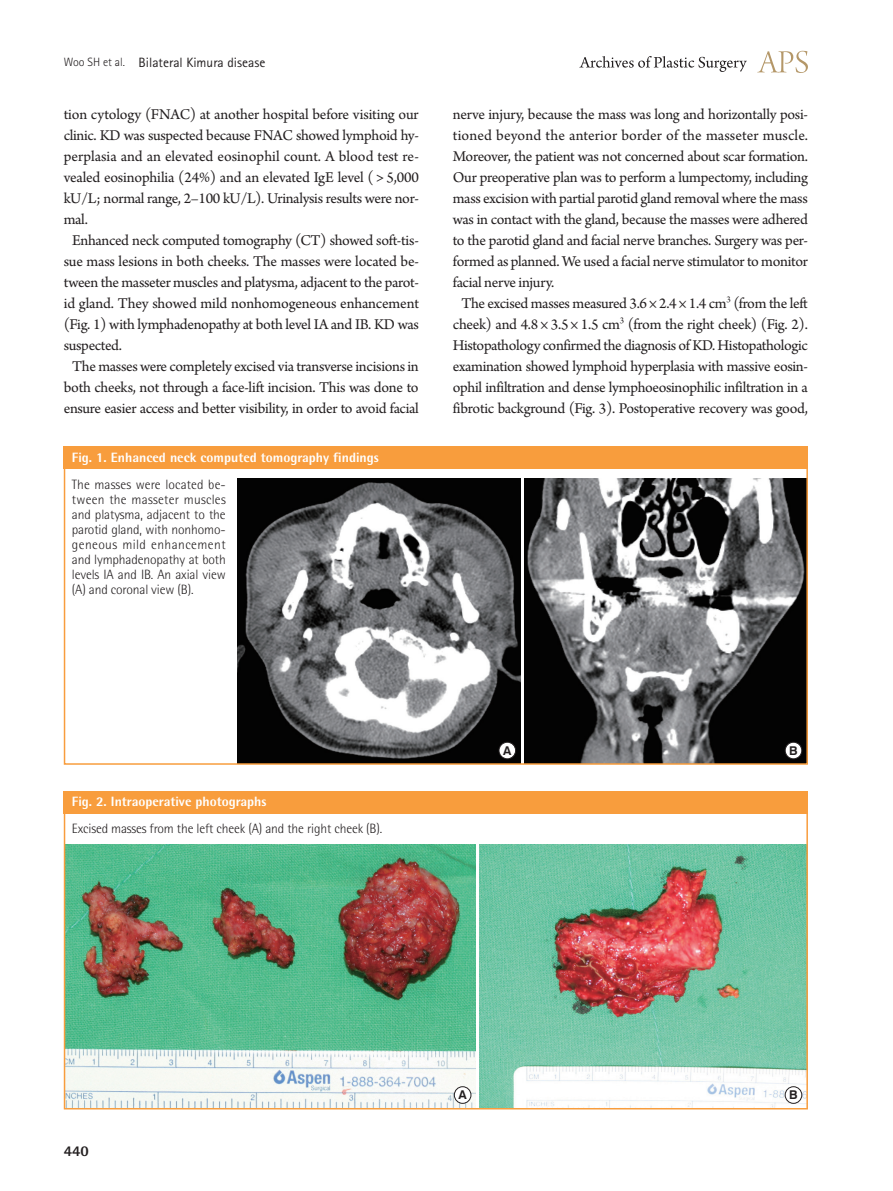
<style>
.page{position:relative;width:893px;height:1191px;background:#fff}
.page>*{position:absolute;margin:0;border:0;box-sizing:border-box;transform-origin:0 0}
.본문{font:15.75px/21px "Arno Pro";letter-spacing:-.02em;color:#231f20;text-align:justify}
.본문_0{font:15.75px/21px "Arno Pro";letter-spacing:-.02em;color:#231f20;text-align:justify}
.t1{font:800 15px "Rotis Semi Sans Std";color:#231f20}
.그림설명{font:300 13.5px/15px "Rotis Semi Sans Std";letter-spacing:-.01em;color:#231f20;text-align:justify}
.표그림제목{font:800 13.5px "Rotis Semi Sans Std";color:#fff}
.하시라_제목{font:13.5px "Rotis Sans Serif Std";color:#231f20}
.t2{font:700 12.15px "Swiss 721 BT";color:#231f20}
.s1{font-weight:300;font-size:12px}
</style>
<div class="page">
<svg style="left:757px;top:51px;width:51px;height:22px"></svg>
<svg style="left:579px;top:56px;width:168px;height:16px"></svg>
<div style="left:64px;top:447px;width:744px;height:22px;background:#f89d3d"></div>
<img style="left:524px;top:479px;width:281px;height:282px">
<img style="left:237px;top:479px;width:283px;height:282px">
<div style="left:499px;top:742px;width:17px;height:17px;background:#fff;border-radius:50%"></div>
<div style="left:499px;top:742px;width:17px;height:17px;border:1px solid #231f20;border-radius:50%"></div>
<div style="left:785px;top:742px;width:17px;height:17px;background:#fff;border-radius:50%"></div>
<div style="left:785px;top:742px;width:17px;height:17px;border:1px solid #231f20;border-radius:50%"></div>
<div style="left:64px;top:447px;width:744px;height:317px;border:2px solid #f89d3d"></div>
<div style="left:64px;top:791px;width:744px;height:22px;background:#f89d3d"></div>
<img style="left:480px;top:845px;width:325px;height:261px">
<img style="left:67px;top:845px;width:408px;height:261px">
<div style="left:454px;top:1086px;width:17px;height:17px;background:#fff;border-radius:50%"></div>
<div style="left:454px;top:1086px;width:17px;height:17px;border:1px solid #231f20;border-radius:50%"></div>
<div style="left:785px;top:1086px;width:17px;height:17px;background:#fff;border-radius:50%"></div>
<div style="left:785px;top:1086px;width:17px;height:17px;border:1px solid #231f20;border-radius:50%"></div>
<div style="left:64px;top:791px;width:744px;height:318px;border:2px solid #f89d3d"></div>
<p class="하시라_제목" style="left:64px;top:54px;width:203px"><span class="s1">Woo SH et al.</span> Bilateral Kimura disease</p>
<p class="본문_0" style="left:64px;top:105px;width:357px">tion cytology (FNAC) at another hospital before visiting our clinic. KD was suspected because FNAC showed lymphoid hy&shy;perplasia and an elevated eosinophil count. A blood test re&shy;vealed eosinophilia (24%) and an elevated IgE level ( &gt; 5,000 kU/L; normal range, 2–100 kU/L). Urinalysis results were nor&shy;mal.</p>
<p class="본문" style="left:64px;top:231px;width:357px;text-indent:9px">Enhanced neck computed tomography (CT) showed soft-tis&shy;sue mass lesions in both cheeks. The masses were located be&shy;tween the masseter muscles and platysma, adjacent to the parot&shy;id gland. They showed mild nonhomogeneous enhancement (Fig. 1) with lymphadenopathy at both level IA and IB. KD was suspected.</p>
<p class="본문" style="left:64px;top:357px;width:357px;text-align:center">The masses were completely excised via transverse incisions in both cheeks, not through a face-lift incision. This was done to ensure easier access and better visibility, in order to avoid facial</p>
<p class="표그림제목" style="left:72px;top:448px;width:308px">Fig. 1. Enhanced neck computed tomography findings</p>
<p class="그림설명" style="left:72px;top:476px;width:155px">The masses were located be&shy;tween the masseter muscles and platysma, adjacent to the parotid gland, with nonhomo&shy;geneous mild enhancement and lymphadenopathy at both levels IA and IB. An axial view (A) and coronal view (B).</p>
<p class="본문" style="left:453px;top:105px;width:357px">nerve injury, because the mass was long and horizontally posi&shy;tioned beyond the anterior border of the masseter muscle.<br>Moreover, the patient was not concerned about scar formation.<br>Our preoperative plan was to perform a lumpectomy, including mass excision with partial parotid gland removal where the mass was in contact with the gland, because the masses were adhered to the parotid gland and facial nerve branches. Surgery was per&shy;formed as planned. We used a facial nerve stimulator to monitor facial nerve injury.</p>
<p class="본문" style="left:453px;top:294px;width:357px;text-align:center">The excised masses measured 3.6 × 2.4 × 1.4 cm<sup>3</sup> (from the left cheek) and 4.8 × 3.5 × 1.5 cm<sup>3</sup> (from the right cheek) (Fig. 2).<br>Histopathology confirmed the diagnosis of KD. Histopathologic examination showed lymphoid hyperplasia with massive eosin&shy;ophil infiltration and dense lymphoeosinophilic infiltration in a fibrotic background (Fig. 3). Postoperative recovery was good,</p>
<p class="표그림제목" style="left:72px;top:793px;width:196px">Fig. 2. Intraoperative photographs</p>
<p class="그림설명" style="left:72px;top:821px;width:312px">Excised masses from the left cheek (A) and the right cheek (B).</p>
<p class="t2" style="left:503px;top:743px;width:10px">A</p>
<p class="t2" style="left:789px;top:743px;width:10px">B</p>
<p class="t1" style="left:64px;top:1141px;width:27px">440</p>
<p class="t2" style="left:458px;top:1087px;width:10px">A</p>
<p class="t2" style="left:789px;top:1087px;width:10px">B</p>
</div>
